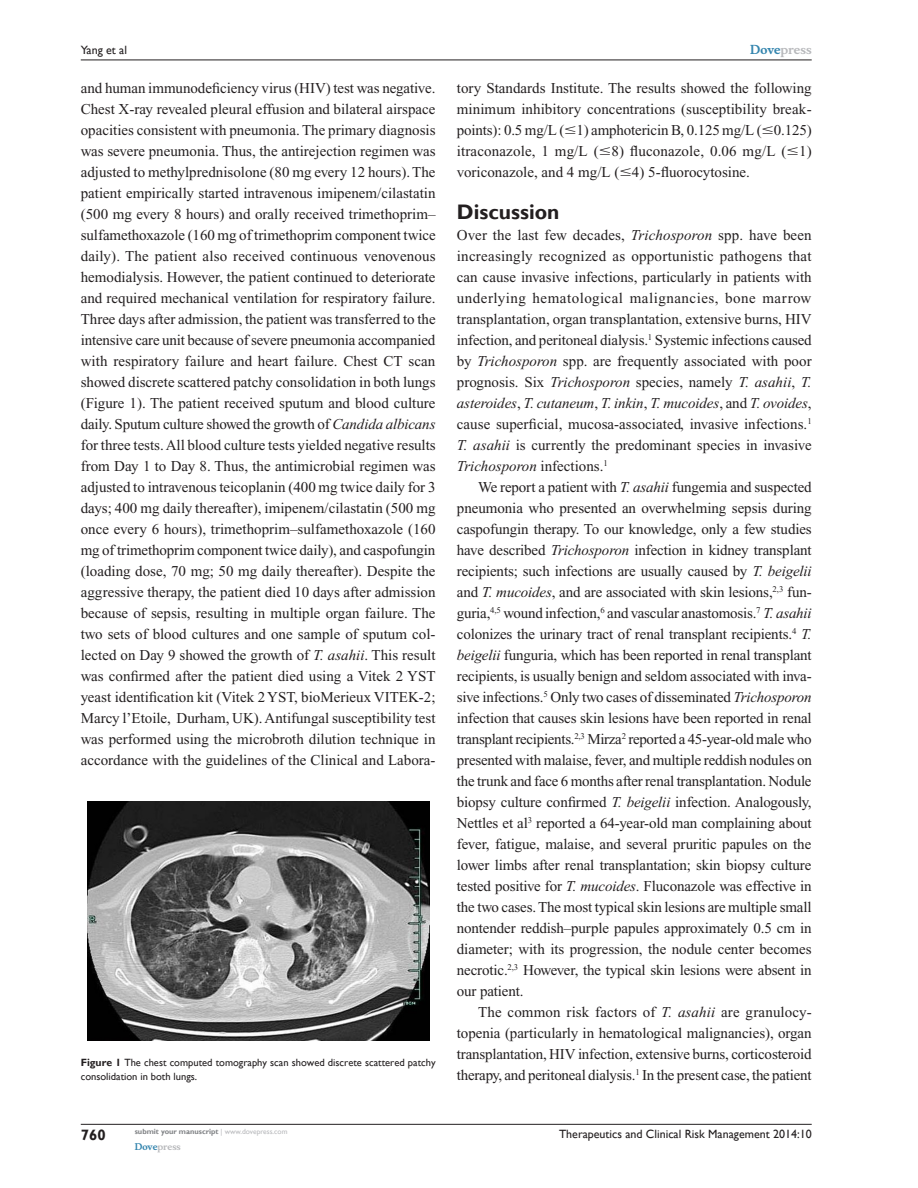
<style>
.page{position:relative;width:918px;height:1188px;background:#fff}
.page>*{position:absolute;margin:0;border:0;box-sizing:border-box;transform-origin:0 0}
.t1{font:700 21px "Gill Sans";color:#231f20}
.TxF{font:15px/21px "Times New Roman";color:#231f20;text-align:justify}
.Tx{font:15px/21px "Times New Roman";letter-spacing:-.015em;color:#231f20;text-align:justify}
.RunFolio-V{font:700 15px "Gill Sans";color:#231f20}
.RunF-V{font:12px "Gill Sans";color:#231f20}
.RunH-Brand-V{font:700 12px "Musee";color:#b8b9bc}
.RunH-V{font:12px "Gill Sans";color:#231f20}
.FC{font:10.5px/13.5px "Gill Sans";color:#231f20}
.RunF-Brand-V{font:700 9px "Musee";color:#b8b9bc}
.RunF-SubmityourMS-V{font:700 7.5px "Gill Sans";color:#808285}
.s1{color:#3485ae}
.s2{font-style:italic}
.s3{font-family:"Mathematical Pi One"}
.s4{font-weight:700}
.s5{font-weight:400;color:#b8b9bc}
</style>
<div class="page">
<hr style="left:81px;top:1124px;width:731px;height:1px;background:#231f20">
<hr style="left:81px;top:60px;width:731px;height:1px;background:#231f20">
<img style="left:87px;top:802px;width:342px;height:239px">
<p class="RunH-Brand-V" style="left:750px;top:43px;width:63px"><span class="s1">Dove</span>press</p>
<p class="RunH-V" style="left:81px;top:43px;width:48px">Yang et al</p>
<p class="TxF" style="left:81px;top:77px;width:357px">and human immunodeficiency virus (HIV) test was negative.<br>Chest X-ray revealed pleural effusion and bilateral airspace opacities consistent with pneumonia. The primary diagnosis was severe pneumonia. Thus, the antirejection regimen was adjusted to methylprednisolone (80 mg every 12 hours). The patient empirically started intravenous imipenem/cilastatin (500 mg every 8 hours) and orally received trimethoprim– sulfamethoxazole (160 mg of trimethoprim component twice daily). The patient also received continuous venovenous hemodialysis. However, the patient continued to deteriorate and required mechanical ventilation for respiratory failure.<br>Three days after admission, the patient was transferred to the intensive care unit because of severe pneumonia accompanied with respiratory failure and heart failure. Chest CT scan showed discrete scattered patchy consolidation in both lungs (Figure 1). The patient received sputum and blood culture daily. Sputum culture showed the growth of <span class="s2">Candida albicans </span>for three tests. All blood culture tests yielded negative results from Day 1 to Day 8. Thus, the antimicrobial regimen was adjusted to intravenous teicoplanin (400 mg twice daily for 3 days; 400 mg daily thereafter), imipenem/cilastatin (500 mg once every 6 hours), trimethoprim–sulfamethoxazole (160 mg of trimethoprim component twice daily), and caspofungin (loading dose, 70 mg; 50 mg daily thereafter). Despite the aggressive therapy, the patient died 10 days after admission because of sepsis, resulting in multiple organ failure. The two sets of blood cultures and one sample of sputum col&shy;lected on Day 9 showed the growth of <span class="s2">T. asahii</span>. This result was confirmed after the patient died using a Vitek 2 YST yeast identification kit (Vitek 2 YST, bioMerieux VITEK-2; Marcy l’Etoile, Durham, UK). Antifungal susceptibility test was performed using the microbroth dilution technique in accordance with the guidelines of the Clinical and Labora-</p>
<p class="TxF" style="left:457px;top:77px;width:356px">tory Standards Institute. The results showed the following minimum inhibitory concentrations (susceptibility break&shy;points): 0.5 mg/L (<span class="s3">#</span>1) amphotericin B, 0.125 mg/L (<span class="s3">#</span>0.125) itraconazole, 1 mg/L (<span class="s3">#</span>8) fluconazole, 0.06 mg/L (<span class="s3">#</span>1) voriconazole, and 4 mg/L (<span class="s3">#</span>4) 5-fluorocytosine.</p>
<h1 class="t1" style="left:457px;top:199px;width:104px">Discussion</h1>
<p class="TxF" style="left:457px;top:224px;width:357px">Over the last few decades, <span class="s2">Trichosporon</span> spp. have been increasingly recognized as opportunistic pathogens that can cause invasive infections, particularly in patients with underlying hematological malignancies, bone marrow transplantation, organ transplantation, extensive burns, HIV infection, and peritoneal dialysis.<sup>1</sup> Systemic infections caused by <span class="s2">Trichosporon</span> spp. are frequently associated with poor prognosis. Six <span class="s2">Trichosporon</span> species, namely <span class="s2">T. asahii</span>, <span class="s2">T. asteroides</span>, <span class="s2">T. cutaneum</span>, <span class="s2">T. inkin</span>, <span class="s2">T. mucoides</span>, and <span class="s2">T. ovoides</span>, cause superficial, mucosa-associated, invasive infections.<sup>1<br></sup><span class="s2">T. asahii</span> is currently the predominant species in invasive <span class="s2">Trichosporon</span> infections.<sup>1</sup></p>
<p class="Tx" style="left:457px;top:476px;width:357px;text-indent:21px">We report a patient with <span class="s2">T. asahii</span> fungemia and suspected pneumonia who presented an overwhelming sepsis during caspofungin therapy. To our knowledge, only a few studies have described <span class="s2">Trichosporon</span> infection in kidney transplant recipients; such infections are usually caused by <span class="s2">T. beigelii </span>and <span class="s2">T. mucoides</span>, and are associated with skin lesions,<sup>2,3</sup> fun&shy;guria,<sup>4,5</sup> wound infection,<sup>6</sup> and vascular anastomosis.<sup>7</sup> <span class="s2">T. asahii </span>colonizes the urinary tract of renal transplant recipients.<sup>4</sup> <span class="s2">T. beigelii</span> funguria, which has been reported in renal transplant recipients, is usually benign and seldom associated with inva&shy;sive infections.<sup>5</sup> Only two cases of disseminated <span class="s2">Trichosporon </span>infection that causes skin lesions have been reported in renal transplant recipients.<sup>2,3</sup> Mirza<sup>2</sup> reported a 45-year-old male who presented with malaise, fever, and multiple reddish nodules on the trunk and face 6 months after renal transplantation. Nodule biopsy culture confirmed <span class="s2">T. beigelii</span> infection. Analogously, Nettles et al<sup>3</sup> reported a 64-year-old man complaining about fever, fatigue, malaise, and several pruritic papules on the lower limbs after renal transplantation; skin biopsy culture tested positive for <span class="s2">T. mucoides</span>. Fluconazole was effective in the two cases. The most typical skin lesions are multiple small nontender reddish–purple papules approximately 0.5 cm in diameter; with its progression, the nodule center becomes necrotic.<sup>2,3</sup> However, the typical skin lesions were absent in our patient.</p>
<p class="Tx" style="left:457px;top:1001px;width:356px;text-indent:21px">The common risk factors of <span class="s2">T. asahii</span> are granulocy&shy;topenia (particularly in hematological malignancies), organ transplantation, HIV infection, extensive burns, corticosteroid therapy, and peritoneal dialysis.<sup>1</sup> In the present case, the patient</p>
<p class="FC" style="left:81px;top:1056px;width:356px"><span class="s4">Figure 1</span> The chest computed tomography scan showed discrete scattered patchy consolidation in both lungs.</p>
<p class="RunFolio-V" style="left:81px;top:1126px;width:26px">760</p>
<p class="RunF-SubmityourMS-V" style="left:135px;top:1127px;width:154px">submit your manuscript <span class="s5">| www.dovepress.com</span></p>
<p class="RunF-Brand-V" style="left:135px;top:1141px;width:48px"><span class="s1">Dove</span>press</p>
<p class="RunF-V" style="left:559px;top:1127px;width:254px">Therapeutics and Clinical Risk Management 2014:10</p>
</div>
